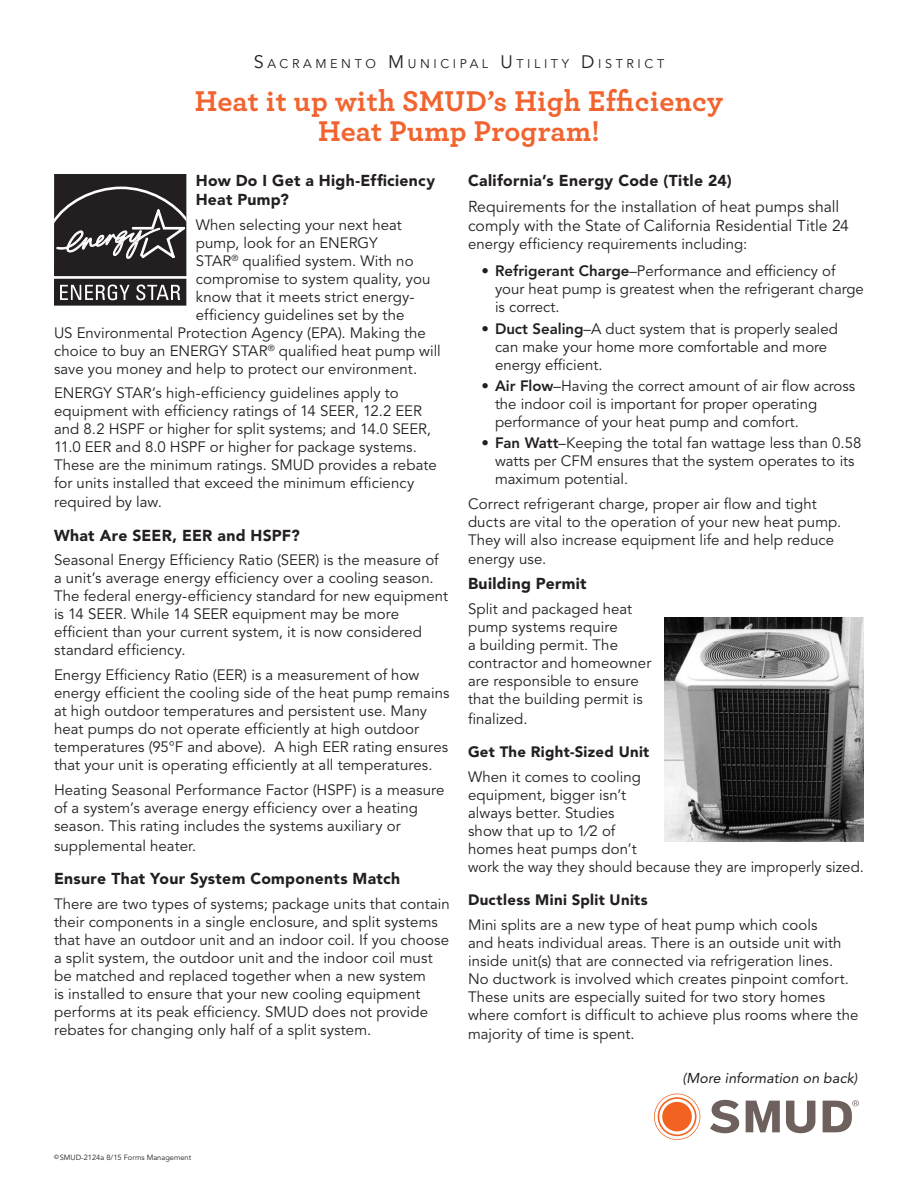
<style>
.page{position:relative;width:918px;height:1188px;background:#fff}
.page>*{position:absolute;margin:0;border:0;box-sizing:border-box;transform-origin:0 0}
.t1{font:700 30px "Archer";letter-spacing:.01em;color:#f2642f}
.t2{font:900 15.75px/18.9px "Avenir LT Std";letter-spacing:.02em;color:#231f20}
.t3{font:15.75px/18.9px "Avenir LT Std";color:#231f20}
.Bullet{font:15px/18px "Avenir LT Std";letter-spacing:.005em;color:#231f20}
.t4{font:900 15px "Avenir LT Std";letter-spacing:.02em;color:#231f20}
.t5{font:italic 14.25px "Avenir LT Std";letter-spacing:.005em;color:#231f20}
.t6{font:12.6px "Avenir LT Std";letter-spacing:.285em;color:#231f20}
.Copyright{font:7.5px "Avenir LT Std";color:#231f20}
.s1{font-size:18px}
.s2{font-weight:800}
</style>
<div class="page">
<img style="left:665px;top:617px;width:199px;height:225px">
<div style="left:54px;top:174px;width:132px;height:132px;background:#231f20"></div>
<svg style="left:60px;top:285px;width:70px;height:15px"></svg>
<svg style="left:136px;top:285px;width:44px;height:15px"></svg>
<svg style="left:54px;top:185px;width:133px;height:76px"></svg>
<hr style="left:54px;top:276px;width:133px;height:3px;background:#fff">
<svg style="left:654px;top:1094px;width:46px;height:46px"></svg>
<svg style="left:786px;top:1101px;width:29px;height:32px"></svg>
<svg style="left:746px;top:1101px;width:34px;height:31px"></svg>
<svg style="left:710px;top:1100px;width:29px;height:33px"></svg>
<svg style="left:823px;top:1100px;width:36px;height:32px"></svg>
<p class="t6" style="left:254px;top:56px;width:412px"><span class="s1">S</span>ACRAMENTO <span class="s1">M</span> UNICIPAL <span class="s1">U</span> TILITY <span class="s1">D</span>ISTRICT</p>
<p class="t1" style="left:195px;top:83px;width:530px">Heat it up with SMUD’s High Efficiency</p>
<p class="t1" style="left:318px;top:113px;width:283px">Heat Pump Program!</p>
<p class="t2" style="left:196px;top:171px;width:241px">How Do I Get a High-Efficiency<br>Heat Pump?</p>
<p class="Bullet" style="left:196px;top:216px;width:208px">When selecting your next heat</p>
<p class="Bullet" style="left:196px;top:234px;width:183px">pump, look for an ENERGY</p>
<p class="Bullet" style="left:196px;top:252px;width:219px">STAR<sup>®</sup> qualified system. With no</p>
<p class="Bullet" style="left:196px;top:270px;width:236px">compromise to system quality, you</p>
<p class="Bullet" style="left:196px;top:288px;width:220px">know that it meets strict energy-</p>
<p class="Bullet" style="left:196px;top:306px;width:210px">efficiency guidelines set by the</p>
<p class="Bullet" style="left:54px;top:324px;width:373px">US Environmental Protection Agency (EPA). Making the</p>
<p class="Bullet" style="left:54px;top:342px;width:388px">choice to buy an ENERGY STAR<sup>®</sup> qualified heat pump will</p>
<p class="Bullet" style="left:54px;top:360px;width:365px">save you money and help to protect our environment.</p>
<p class="Bullet" style="left:54px;top:384px;width:384px">ENERGY STAR’s high-efficiency guidelines apply to equipment with efficiency ratings of 14 SEER, 12.2 EER and 8.2 HSPF or higher for split systems; and 14.0 SEER, 11.0 EER and 8.0 HSPF or higher for package systems.<br>These are the minimum ratings. SMUD provides a rebate for units installed that exceed the minimum efficiency required by law.</p>
<p class="t2" style="left:54px;top:526px;width:247px">What Are SEER, EER and HSPF?</p>
<p class="Bullet" style="left:54px;top:552px;width:396px">Seasonal Energy Efficiency Ratio (SEER) is the measure of a unit’s average energy efficiency over a cooling season.<br>The federal energy-efficiency standard for new equipment is 14 SEER. While 14 SEER equipment may be more efficient than your current system, it is now considered standard efficiency.</p>
<p class="Bullet" style="left:54px;top:666px;width:397px">Energy Efficiency Ratio (EER) is a measurement of how energy efficient the cooling side of the heat pump remains at high outdoor temperatures and persistent use. Many heat pumps do not operate efficiently at high outdoor temperatures (95°F and above). A high EER rating ensures that your unit is operating efficiently at all temperatures.</p>
<p class="Bullet" style="left:54px;top:781px;width:392px">Heating Seasonal Performance Factor (HSPF) is a measure of a system’s average energy efficiency over a heating season. This rating includes the systems auxiliary or</p>
<p class="Bullet" style="left:54px;top:837px;width:144px">supplemental heater.</p>
<p class="t2" style="left:54px;top:869px;width:348px">Ensure That Your System Components Match</p>
<p class="Bullet" style="left:54px;top:895px;width:398px">There are two types of systems; package units that contain their components in a single enclosure, and split systems that have an outdoor unit and an indoor coil. If you choose a split system, the outdoor unit and the indoor coil must be matched and replaced together when a new system<br>is installed to ensure that your new cooling equipment performs at its peak efficiency. SMUD does not provide rebates for changing only half of a split system.</p>
<p class="t2" style="left:468px;top:171px;width:265px">California’s Energy Code (Title 24)</p>
<p class="t3" style="left:468px;top:198px;width:383px">Requirements for the installation of heat pumps shall comply with the State of California Residential Title 24</p>
<p class="Bullet" style="left:468px;top:235px;width:281px">energy efficiency requirements including:</p>
<p class="Bullet" style="left:495px;top:263px;width:370px;text-indent:-14px">• <span class="s2">Refrigerant Charge</span>–Performance and efficiency of your heat pump is greatest when the refrigerant charge is correct.</p>
<p class="Bullet" style="left:495px;top:320px;width:345px;text-indent:-14px">• <span class="s2">Duct Sealing</span>–A duct system that is properly sealed can make your home more comfortable and more energy efficient.</p>
<p class="Bullet" style="left:495px;top:377px;width:362px;text-indent:-14px">• <span class="s2">Air Flow</span>–Having the correct amount of air flow across the indoor coil is important for proper operating performance of your heat pump and comfort.</p>
<p class="Bullet" style="left:495px;top:434px;width:368px;text-indent:-14px">• <span class="s2">Fan Watt</span>–Keeping the total fan wattage less than 0.58 watts per CFM ensures that the system operates to its maximum potential.</p>
<p class="Bullet" style="left:468px;top:495px;width:375px">Correct refrigerant charge, proper air flow and tight ducts are vital to the operation of your new heat pump.<br>They will also increase equipment life and help reduce energy use.</p>
<p class="t2" style="left:468px;top:574px;width:120px">Building Permit</p>
<p class="Bullet" style="left:468px;top:600px;width:185px">Split and packaged heat pump systems require<br>a building permit. The contractor and homeowner are responsible to ensure that the building permit is</p>
<p class="Bullet" style="left:468px;top:710px;width:61px">finalized.</p>
<p class="t4" style="left:468px;top:743px;width:183px">Get The Right-Sized Unit</p>
<p class="Bullet" style="left:468px;top:768px;width:398px">When it comes to cooling<br>equipment, bigger isn’t<br>always better. Studies<br>show that up to 1⁄2 of<br>homes heat pumps don’t<br>work the way they should because they are improperly sized.</p>
<p class="t4" style="left:468px;top:891px;width:181px">Ductless Mini Split Units</p>
<p class="Bullet" style="left:468px;top:916px;width:392px">Mini splits are a new type of heat pump which cools<br>and heats individual areas. There is an outside unit with inside unit(s) that are connected via refrigeration lines.<br>No ductwork is involved which creates pinpoint comfort.<br>These units are especially suited for two story homes where comfort is difficult to achieve plus rooms where the majority of time is spent.</p>
<p class="t5" style="left:683px;top:1070px;width:177px">(More information on back)</p>
<p class="Copyright" style="left:54px;top:1154px;width:139px"><sup>©</sup> SMUD-2124a 8/15 Forms Management</p>
</div>
